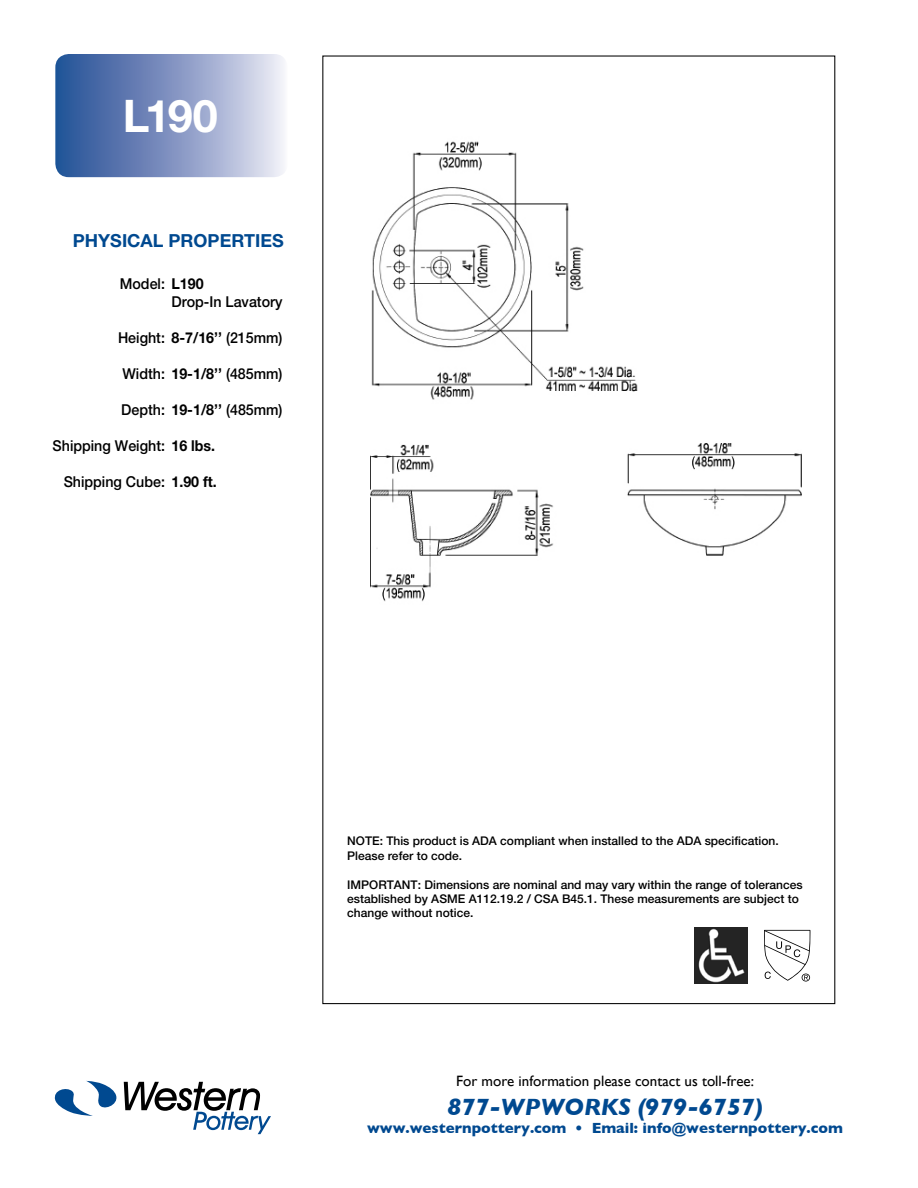
<style>
.page{position:relative;width:918px;height:1188px;background:#fff}
.page>*{position:absolute;margin:0;border:0;box-sizing:border-box;transform-origin:0 0}
.t1{font:700 45px "Helvetica Neue";color:#fff}
.t2{font:italic 700 24px "Gill Sans";color:#004990}
.t3{font:700 18px "Helvetica Neue";color:#004990}
.t4{font:500 15px/18px "Helvetica Neue";color:#000;scale:.95 1}
.t5{font:700 15px "Gill Sans";color:#004990}
.t6{font:15px "Gill Sans";color:#000}
.t7{font:500 12px/14.4px "Helvetica Neue";color:#000}
.s1{font-weight:700}
</style>
<div class="page">
<svg style="left:55px;top:54px;width:229px;height:123px;background:#8498c3"></svg>
<img style="left:370px;top:141px;width:432px;height:461px">
<svg style="left:764px;top:930px;width:46px;height:52px"></svg>
<img style="left:695px;top:928px;width:53px;height:55px">
<svg style="left:55px;top:1081px;width:216px;height:53px"></svg>
<h1 class="t1" style="left:123px;top:88px;width:96px">L190</h1>
<h3 class="t3" style="left:73px;top:230px;width:213px">PHYSICAL PROPERTIES</h3>
<p class="t4" style="left:171px;top:275px;width:118px;text-indent:-52px">Model: <span class="s1">L190<br></span>Drop-In Lavatory</p>
<p class="t4" style="left:118px;top:329px;width:175px">Height: <span class="s1">8-7/16’’</span> (215mm)</p>
<p class="t4" style="left:123px;top:365px;width:170px">Width: <span class="s1">19-1/8’’</span> (485mm)</p>
<p class="t4" style="left:121px;top:401px;width:171px">Depth: <span class="s1">19-1/8’’</span> (485mm)</p>
<p class="t4" style="left:53px;top:437px;width:173px">Shipping Weight: <span class="s1">16 lbs.</span></p>
<p class="t4" style="left:64px;top:473px;width:163px">Shipping Cube: <span class="s1">1.90 ft.</span></p>
<p class="t7" style="left:347px;top:834px;width:433px">NOTE: This product is ADA compliant when installed to the ADA specification.<br>Please refer to code.</p>
<p class="t7" style="left:347px;top:877px;width:457px">IMPORTANT: Dimensions are nominal and may vary within the range of tolerances established by ASME A112.19.2 / CSA B45.1. These measurements are subject to change without notice.</p>
<p class="t6" style="left:456px;top:1072px;width:299px">For more information please contact us toll-free:</p>
<h2 class="t2" style="left:448px;top:1093px;width:317px">877-WPWORKS (979-6757)</h2>
<p class="t5" style="left:367px;top:1116px;width:477px">www.westernpottery.com • Email: info@westernpottery.com</p>
</div>
